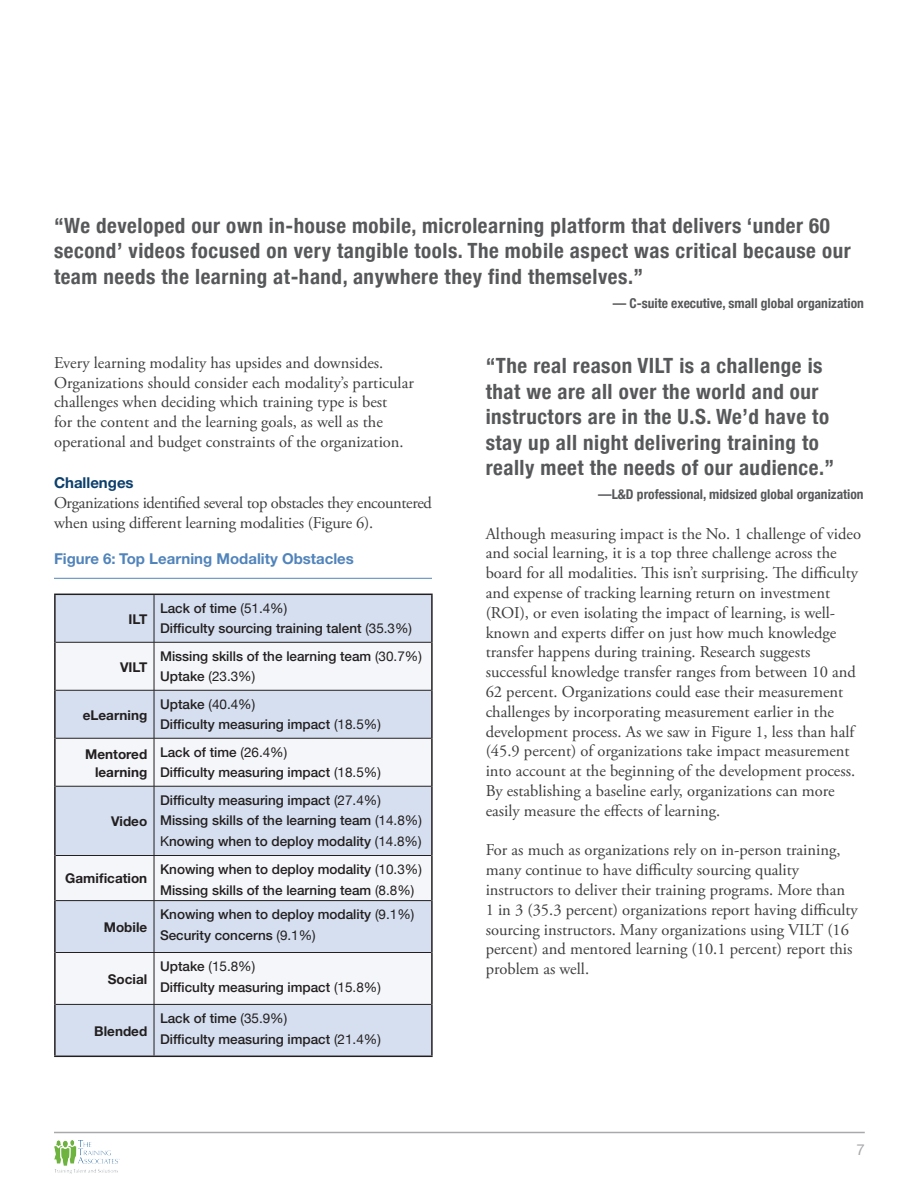
<style>
.page{position:relative;width:918px;height:1188px;background:#fff}
.page>*{position:absolute;margin:0;border:0;box-sizing:border-box;transform-origin:0 0}
.t1{font:700 condensed 21px/25.5px "Helvetica Neue";letter-spacing:.025em;color:#57585a}
.t2{font:16.5px/19.8px "Adobe Garamond Pro";color:#3e3e3f}
.t3{font:16.5px/19.8px "Adobe Garamond Pro";letter-spacing:-.02em;color:#3e3e3f}
.t4{font:700 15px "Helvetica Neue";color:#5184bb}
.t5{font:700 15px "Helvetica Neue";color:#0c3f6c}
.t6{font:15px "Helvetica Neue";color:#a8a9ad}
.Paragraph_Style_1{font:500 13.5px "Helvetica Neue";color:#231f20}
.t7{font:700 condensed 13.5px "Helvetica Neue";color:#57585a}
.Paragraph_Style_1-2{font:700 13.5px/18px "Helvetica Neue";color:#231f20;text-align:right}
.Paragraph_Style_1-3{font:13.5px "Helvetica Neue";color:#231f20}
.s1{font-weight:400}
.s2{font-weight:500}
</style>
<div class="page">
<hr style="left:54px;top:1132px;width:811px;height:1px;background:#a8a9ad">
<hr style="left:54px;top:578px;width:378px;height:1px;background:#5184bb">
<div style="left:56px;top:595px;width:375px;height:461px;background:#d5dfef"></div>
<svg style="left:56px;top:643px;width:375px;height:361px;fill:#f4f6fa"></svg>
<hr style="left:54px;top:594px;width:100px;height:1px;background:#231f20">
<hr style="left:54px;top:595px;width:2px;height:47px;background:#231f20">
<hr style="left:154px;top:594px;width:279px;height:1px;background:#231f20">
<hr style="left:431px;top:595px;width:2px;height:47px;background:#231f20">
<hr style="left:54px;top:642px;width:2px;height:48px;background:#231f20">
<hr style="left:431px;top:642px;width:2px;height:48px;background:#231f20">
<hr style="left:54px;top:690px;width:2px;height:48px;background:#231f20">
<hr style="left:431px;top:690px;width:2px;height:48px;background:#231f20">
<hr style="left:54px;top:738px;width:2px;height:48px;background:#231f20">
<hr style="left:431px;top:738px;width:2px;height:48px;background:#231f20">
<hr style="left:54px;top:786px;width:2px;height:70px;background:#231f20">
<hr style="left:431px;top:786px;width:2px;height:70px;background:#231f20">
<hr style="left:54px;top:856px;width:2px;height:45px;background:#231f20">
<hr style="left:431px;top:856px;width:2px;height:45px;background:#231f20">
<hr style="left:54px;top:901px;width:2px;height:52px;background:#231f20">
<hr style="left:431px;top:901px;width:2px;height:52px;background:#231f20">
<hr style="left:54px;top:953px;width:2px;height:51px;background:#231f20">
<hr style="left:431px;top:953px;width:2px;height:51px;background:#231f20">
<hr style="left:54px;top:1004px;width:2px;height:52px;background:#231f20">
<hr style="left:431px;top:1004px;width:2px;height:52px;background:#231f20">
<hr style="left:54px;top:1056px;width:100px;height:1px;background:#231f20">
<hr style="left:154px;top:1056px;width:279px;height:1px;background:#231f20">
<hr style="left:154px;top:595px;width:1px;height:47px;background:#231f20">
<hr style="left:56px;top:642px;width:98px;height:1px;background:#231f20">
<hr style="left:154px;top:642px;width:277px;height:1px;background:#231f20">
<hr style="left:154px;top:642px;width:1px;height:48px;background:#231f20">
<hr style="left:56px;top:690px;width:98px;height:1px;background:#231f20">
<hr style="left:154px;top:690px;width:277px;height:1px;background:#231f20">
<hr style="left:154px;top:690px;width:1px;height:48px;background:#231f20">
<hr style="left:56px;top:738px;width:98px;height:1px;background:#231f20">
<hr style="left:154px;top:738px;width:277px;height:1px;background:#231f20">
<hr style="left:154px;top:738px;width:1px;height:48px;background:#231f20">
<hr style="left:56px;top:786px;width:98px;height:1px;background:#231f20">
<hr style="left:154px;top:786px;width:277px;height:1px;background:#231f20">
<hr style="left:154px;top:786px;width:1px;height:69px;background:#231f20">
<hr style="left:56px;top:855px;width:98px;height:1px;background:#231f20">
<hr style="left:154px;top:855px;width:277px;height:1px;background:#231f20">
<hr style="left:154px;top:856px;width:1px;height:44px;background:#231f20">
<hr style="left:56px;top:900px;width:98px;height:1px;background:#231f20">
<hr style="left:154px;top:900px;width:277px;height:1px;background:#231f20">
<hr style="left:154px;top:901px;width:1px;height:51px;background:#231f20">
<hr style="left:56px;top:952px;width:98px;height:1px;background:#231f20">
<hr style="left:154px;top:952px;width:277px;height:1px;background:#231f20">
<hr style="left:154px;top:953px;width:1px;height:51px;background:#231f20">
<hr style="left:56px;top:1004px;width:98px;height:1px;background:#231f20">
<hr style="left:154px;top:1004px;width:277px;height:1px;background:#231f20">
<hr style="left:154px;top:1005px;width:1px;height:51px;background:#231f20">
<img style="left:54px;top:1141px;width:66px;height:33px">
<p class="t1" style="left:54px;top:211px;width:798px">“We developed our own in-house mobile, microlearning platform that delivers ‘under 60 second’ videos focused on very tangible tools. The mobile aspect was critical because our team needs the learning at-hand, anywhere they find themselves.”</p>
<p class="t7" style="left:613px;top:292px;width:253px">— C-suite executive, small global organization</p>
<p class="t2" style="left:54px;top:353px;width:361px">Every learning modality has upsides and downsides.<br>Organizations should consider each modality’s particular challenges when deciding which training type is best<br>for the content and the learning goals, as well as the operational and budget constraints of the organization.</p>
<p class="t5" style="left:54px;top:474px;width:81px">Challenges</p>
<p class="t3" style="left:54px;top:494px;width:379px">Organizations identified several top obstacles they encountered when using different learning modalities (Figure 6).</p>
<p class="t4" style="left:54px;top:549px;width:301px">Figure 6: Top Learning Modality Obstacles</p>
<p class="Paragraph_Style_1-2" style="left:129px;top:609px;width:20px">ILT</p>
<p class="Paragraph_Style_1-2" style="left:120px;top:657px;width:29px">VILT</p>
<p class="Paragraph_Style_1-2" style="left:83px;top:705px;width:66px">eLearning</p>
<p class="Paragraph_Style_1" style="left:160px;top:600px;width:129px">Lack of time <span class="s1">(51.4%)</span></p>
<p class="Paragraph_Style_1" style="left:160px;top:621px;width:254px">Difficulty sourcing training talent <span class="s1">(35.3%)</span></p>
<p class="Paragraph_Style_1" style="left:160px;top:648px;width:263px">Missing skills of the learning team <span class="s1">(30.7%)</span></p>
<p class="Paragraph_Style_1-3" style="left:160px;top:667px;width:97px"><span class="s2">Uptake</span> (23.3%)</p>
<p class="Paragraph_Style_1-3" style="left:160px;top:695px;width:97px"><span class="s2">Uptake</span> (40.4%)</p>
<p class="Paragraph_Style_1" style="left:160px;top:717px;width:222px">Difficulty measuring impact <span class="s1">(18.5%)</span></p>
<p class="Paragraph_Style_1-2" style="left:85px;top:744px;width:64px">Mentored learning</p>
<p class="Paragraph_Style_1" style="left:160px;top:744px;width:129px">Lack of time <span class="s1">(26.4%)</span></p>
<p class="Paragraph_Style_1" style="left:160px;top:765px;width:222px">Difficulty measuring impact <span class="s1">(18.5%)</span></p>
<p class="Paragraph_Style_1-2" style="left:111px;top:812px;width:37px">Video</p>
<p class="Paragraph_Style_1-2" style="left:65px;top:869px;width:83px">Gamification</p>
<p class="Paragraph_Style_1-2" style="left:104px;top:918px;width:45px">Mobile</p>
<p class="Paragraph_Style_1-2" style="left:108px;top:970px;width:41px">Social</p>
<p class="Paragraph_Style_1-2" style="left:94px;top:1022px;width:54px">Blended</p>
<p class="Paragraph_Style_1" style="left:160px;top:792px;width:222px">Difficulty measuring impact <span class="s1">(27.4%)</span></p>
<p class="Paragraph_Style_1" style="left:160px;top:812px;width:263px">Missing skills of the learning team <span class="s1">(14.8%)</span></p>
<p class="Paragraph_Style_1" style="left:160px;top:833px;width:263px"><span class="s1">K</span>nowing when to deploy modality <span class="s1">(14.8%)</span></p>
<p class="Paragraph_Style_1" style="left:160px;top:862px;width:263px">Knowing when to deploy modality <span class="s1">(10.3%)</span></p>
<p class="Paragraph_Style_1" style="left:160px;top:882px;width:256px">Missing skills of the learning team <span class="s1">(8.8%)</span></p>
<p class="Paragraph_Style_1" style="left:160px;top:907px;width:256px">Knowing when to deploy modality <span class="s1">(9.1%)</span></p>
<p class="Paragraph_Style_1" style="left:160px;top:927px;width:157px">Security concerns <span class="s1">(9.1%)</span></p>
<p class="Paragraph_Style_1-3" style="left:160px;top:957px;width:97px"><span class="s2">Uptake</span> (15.8%)</p>
<p class="Paragraph_Style_1" style="left:160px;top:979px;width:222px">Difficulty measuring impact <span class="s1">(15.8%)</span></p>
<p class="Paragraph_Style_1" style="left:160px;top:1010px;width:129px">Lack of time <span class="s1">(35.9%)</span></p>
<p class="Paragraph_Style_1" style="left:160px;top:1031px;width:222px">Difficulty measuring impact <span class="s1">(21.4%)</span></p>
<p class="t1" style="left:486px;top:351px;width:350px">“The real reason VILT is a challenge is that we are all over the world and our instructors are in the U.S. We’d have to stay up all night delivering training to really meet the needs of our audience.”</p>
<p class="t7" style="left:598px;top:483px;width:267px">—L&amp;D professional, midsized global organization</p>
<p class="t2" style="left:486px;top:524px;width:377px">Although measuring impact is the No. 1 challenge of video and social learning, it is a top three challenge across the board for all modalities. This isn’t surprising. The difficulty and expense of tracking learning return on investment (ROI), or even isolating the impact of learning, is well&shy;known and experts differ on just how much knowledge transfer happens during training. Research suggests successful knowledge transfer ranges from between 10 and 62 percent. Organizations could ease their measurement challenges by incorporating measurement earlier in the development process. As we saw in Figure 1, less than half (45.9 percent) of organizations take impact measurement into account at the beginning of the development process.<br>By establishing a baseline early, organizations can more easily measure the effects of learning.</p>
<p class="t2" style="left:486px;top:841px;width:374px">For as much as organizations rely on in-person training, many continue to have difficulty sourcing quality instructors to deliver their training programs. More than<br>1 in 3 (35.3 percent) organizations report having difficulty sourcing instructors. Many organizations using VILT (16 percent) and mentored learning (10.1 percent) report this problem as well.</p>
<p class="t6" style="left:856px;top:1139px;width:10px">7</p>
</div>
